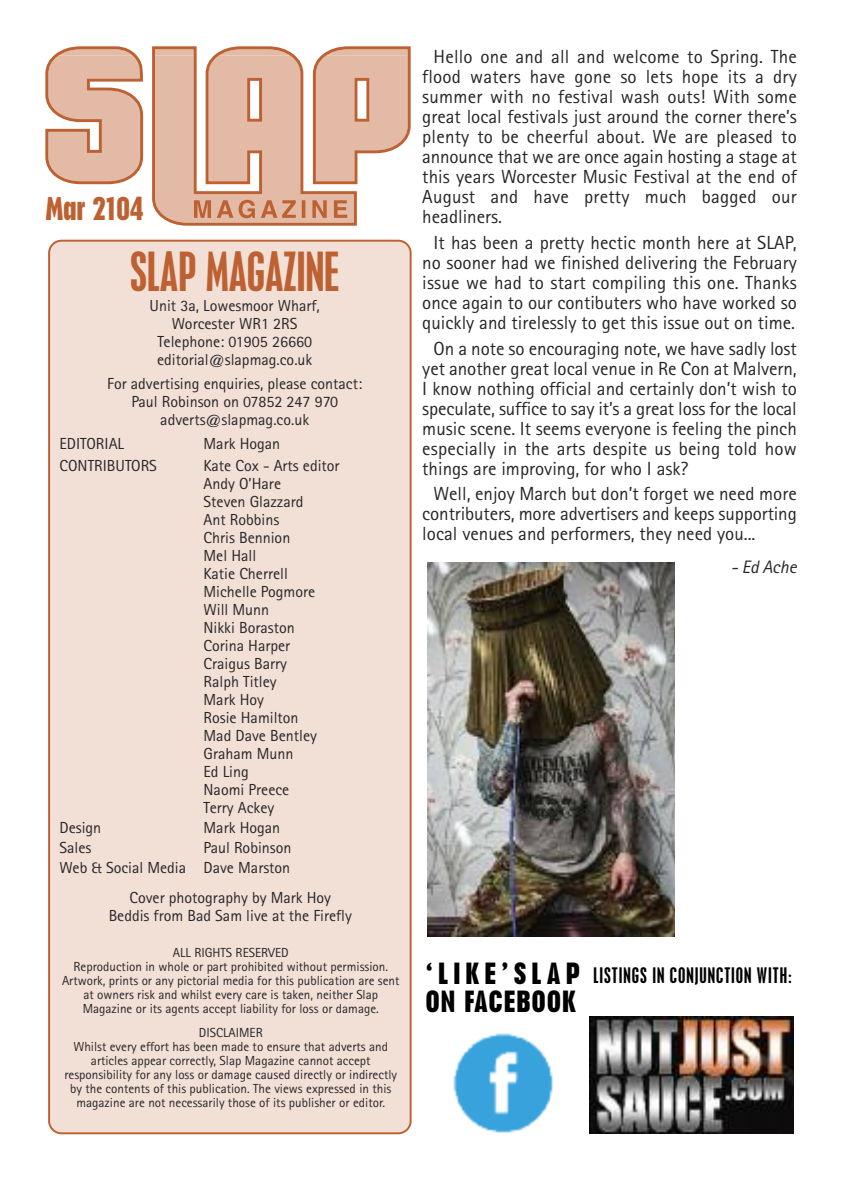
<style>
.page{position:relative;width:842px;height:1191px;background:#fff}
.page>*{position:absolute;margin:0;border:0;box-sizing:border-box;transform-origin:0 0}
.t1{font:condensed 48px "Placard";color:#bd6132}
.t2{font:700 condensed 30.2px "Placard";color:#bd6132}
.t3{font:700 condensed 28.2px/28px "Placard";letter-spacing:.05em;color:#000}
.t4{font:19px/20px "Rotis Sans Serif";color:#272627;text-align:justify}
.t5{font:condensed 19px "Placard";letter-spacing:.05em;color:#000}
.t6{font:italic 18px "Rotis Sans Serif";color:#272627}
.t7{font:16px/18px "Rotis Sans Serif";color:#272627;text-align:center}
.t8{font:13.2px/14px "Rotis Sans Serif";color:#272627;text-align:center}
</style>
<div class="page">
<div style="left:48px;top:240px;width:364px;height:894px;background:#f2dfd6"></div>
<svg style="left:45px;top:46px;width:366px;height:180px"></svg>
<svg style="left:194px;top:200px;width:153px;height:18px;background:#d29474"></svg>
<img style="left:590px;top:1016px;width:203px;height:117px">
<img style="left:453px;top:1033px;width:100px;height:100px">
<img style="left:427px;top:562px;width:248px;height:374px">
<h2 class="t2" style="left:45px;top:197px;width:100px">Mar 2104</h2>
<h1 class="t1" style="left:130px;top:251px;width:211px">SLAP MAGAZINE</h1>
<p class="t7" style="left:150px;top:298px;width:172px">Unit 3a, Lowesmoor Wharf,<br>Worcester WR1 2RS<br>Telephone: 01905 26660 editorial@slapmag.co.uk</p>
<p class="t7" style="left:107px;top:376px;width:257px">For advertising enquiries, please contact:<br>Paul Robinson on 07852 247 970 adverts@slapmag.co.uk</p>
<p class="t7" style="left:60px;top:436px;width:66px">EDITORIAL</p>
<p class="t7" style="left:204px;top:436px;width:78px">Mark Hogan</p>
<p class="t7" style="left:60px;top:458px;width:99px">CONTRIBUTORS</p>
<p class="t7" style="left:204px;top:458px;width:138px;text-align:left">Kate Cox - Arts editor<br>Andy O’Hare<br>Steven Glazzard<br>Ant Robbins<br>Chris Bennion<br>Mel Hall<br>Katie Cherrell<br>Michelle Pogmore<br>Will Munn<br>Nikki Boraston<br>Corina Harper<br>Craigus Barry<br>Ralph Titley<br>Mark Hoy<br>Rosie Hamilton<br>Mad Dave Bentley<br>Graham Munn<br>Ed Ling<br>Naomi Preece<br>Terry Ackey</p>
<p class="t7" style="left:60px;top:820px;width:43px">Design</p>
<p class="t7" style="left:204px;top:820px;width:78px">Mark Hogan</p>
<p class="t7" style="left:60px;top:840px;width:33px">Sales</p>
<p class="t7" style="left:60px;top:839px;width:233px;line-height:20px;text-align:right">Paul Robinson<br>Web &amp; Social Media Dave Marston</p>
<p class="t7" style="left:109px;top:889px;width:245px">Cover photography by Mark Hoy<br>Beddis from Bad Sam live at the Firefly</p>
<p class="t8" style="left:62px;top:947px;width:339px">ALL RIGHTS RESERVED<br>Reproduction in whole or part prohibited without permission.<br>Artwork, prints or any pictorial media for this publication are sent at owners risk and whilst every care is taken, neither Slap Magazine or its agents accept liability for loss or damage.</p>
<p class="t8" style="left:64px;top:1027px;width:334px">DISCLAIMER<br>Whilst every effort has been made to ensure that adverts and articles appear correctly, Slap Magazine cannot accept responsibility for any loss or damage caused directly or indirectly by the contents of this publication. The views expressed in this magazine are not necessarily those of its publisher or editor.</p>
<p class="t4" style="left:422px;top:49px;width:376px;text-indent:11px">Hello one and all and welcome to Spring. The flood waters have gone so lets hope its a dry summer with no festival wash outs! With some great local festivals just around the corner there’s plenty to be cheerful about. We are pleased to announce that we are once again hosting a stage at this years Worcester Music Festival at the end of August and have pretty much bagged our headliners.</p>
<p class="t4" style="left:422px;top:234px;width:376px;text-align:center">It has been a pretty hectic month here at SLAP, no sooner had we finished delivering the February issue we had to start compiling this one. Thanks once again to our contibuters who have worked so quickly and tirelessly to get this issue out on time.</p>
<p class="t4" style="left:422px;top:340px;width:376px;text-indent:11px">On a note so encouraging note, we have sadly lost yet another great local venue in Re Con at Malvern, I know nothing official and certainly don’t wish to speculate, suffice to say it’s a great loss for the local music scene. It seems everyone is feeling the pinch especially in the arts despite us being told how things are improving, for who I ask?</p>
<p class="t4" style="left:422px;top:486px;width:376px;text-indent:11px">Well, enjoy March but don’t forget we need more contributers, more advertisers and keeps supporting local venues and performers, they need you...</p>
<p class="t6" style="left:731px;top:560px;width:67px">- Ed Ache</p>
<h3 class="t3" style="left:426px;top:961px;width:155px">‘LIKE’SLAP<br>ON FACEBOOK</h3>
<p class="t5" style="left:593px;top:967px;width:200px">LISTINGS IN CONJUNCTION WITH:</p>
</div>
